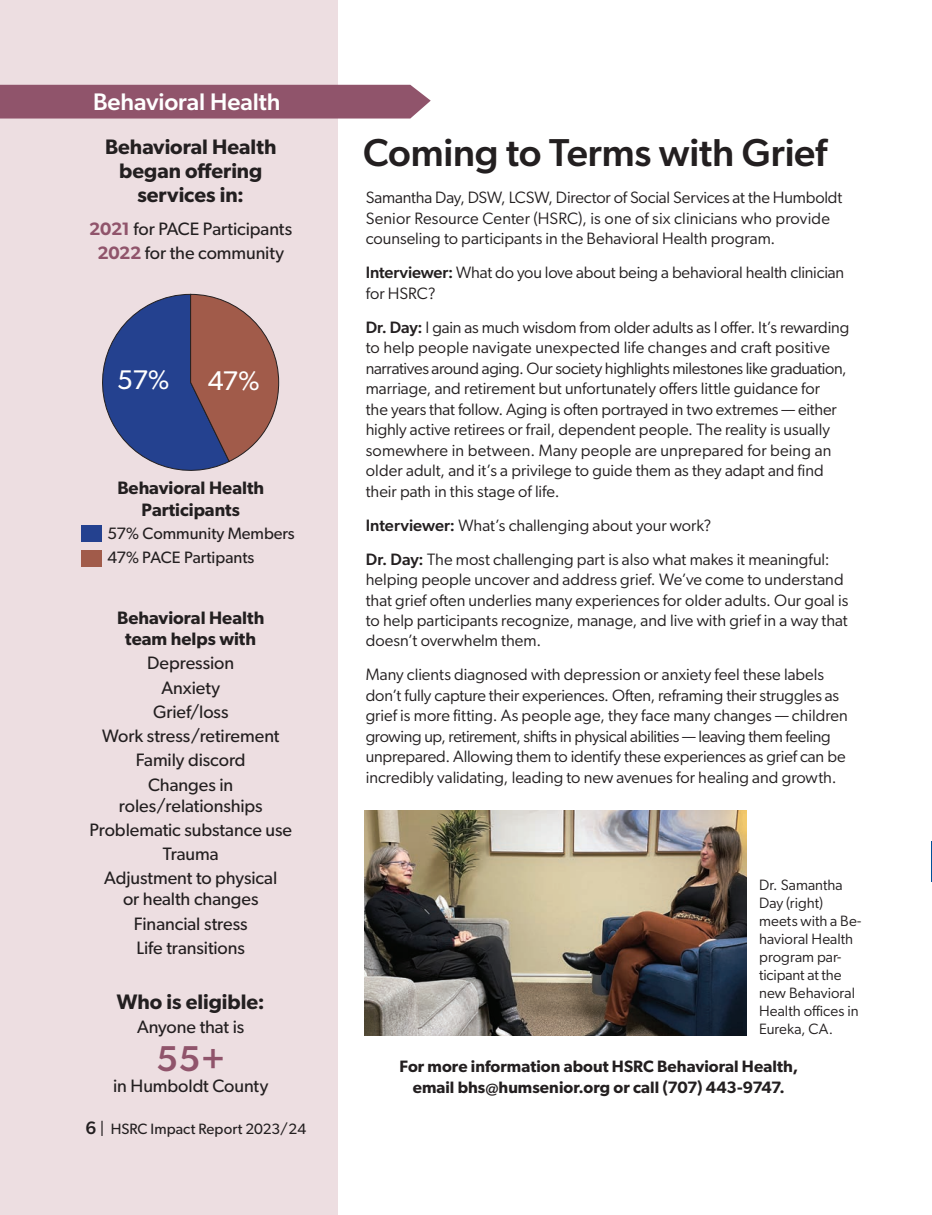
<style>
.page{position:relative;width:932px;height:1215px;background:#fff}
.page>*{position:absolute;margin:0;border:0;box-sizing:border-box;transform-origin:0 0}
.t1{font:500 39px "Gibson";letter-spacing:-.01em;color:#231f20}
.t2{font:500 36px "Gibson";color:#90546b}
.t3{font:27px "Gibson";color:#fff}
.t4{font:500 24px "Gibson";letter-spacing:-.005em;color:#fff}
.t5{font:600 21px/24px "Gibson";color:#231f20;text-align:center}
.t6{font:18px/24.3px "Gibson";letter-spacing:-.005em;color:#231f20;text-align:center}
.t7{font:600 18px/21px "Gibson";color:#231f20;text-align:center}
.t8{font:16.5px/20.5px "Gibson";letter-spacing:-.005em;color:#231f20}
.t9{font:600 16.5px/21px "Gibson";letter-spacing:.005em;color:#231f20;text-align:center}
.t10{font:16.5px/23.9px "Gibson";color:#231f20}
.t11{font:15px/18px "Gibson";color:#231f20}
.t12{font:15px "Gibson";letter-spacing:.005em;color:#231f20}
.s1{font-weight:600;color:#90546b}
.s2{font-weight:500;font-size:18px}
.s3{font-size:16.5px}
.s4{font-weight:500}
</style>
<div class="page">
<div style="left:0;top:0;width:338px;height:1215px;background:#eddee1"></div>
<div style="left:0;top:85px;width:430px;height:34px;background:#90546b"></div>
<img style="left:364px;top:810px;width:382px;height:226px">
<div style="left:82px;top:525px;width:20px;height:17px;background:#24418f"></div>
<div style="left:82px;top:550px;width:20px;height:17px;background:#a15b4a"></div>
<svg style="left:102px;top:293px;width:177px;height:178px"></svg>
<hr style="left:931px;top:841px;width:1px;height:41px;background:#01529a">
<h3 class="t4" style="left:93px;top:87px;width:189px">Behavioral Health</h3>
<p class="t5" style="left:105px;top:134px;width:173px">Behavioral Health began offering services in:</p>
<p class="t6" style="left:89px;top:217px;width:204px"><span class="s1">2021</span> for PACE Participants<br><span class="s1">2022</span> for the community</p>
<h3 class="t3" style="left:117px;top:364px;width:54px">57%</h3>
<h3 class="t3" style="left:208px;top:365px;width:53px">47%</h3>
<p class="t7" style="left:117px;top:476px;width:148px;line-height:22.5px">Behavioral Health<br>Participants</p>
<p class="t10" style="left:107px;top:521px;width:189px">57% Community Members<br>47% PACE Partipants</p>
<p class="t7" style="left:117px;top:607px;width:149px">Behavioral Health team helps with</p>
<p class="t6" style="left:102px;top:651px;width:179px">Depression<br>Anxiety<br>Grief/loss<br>Work stress/retirement<br>Family discord<br>Changes in</p>
<p class="t6" style="left:89px;top:793px;width:204px">roles/relationships<br>Problematic substance use<br>Trauma<br>Adjustment to physical</p>
<p class="t6" style="left:123px;top:887px;width:137px">or health changes<br>Financial stress<br>Life transitions</p>
<p class="t5" style="left:117px;top:989px;width:149px">Who is eligible:</p>
<p class="t6" style="left:137px;top:1015px;width:109px">Anyone that is</p>
<h2 class="t2" style="left:156px;top:1037px;width:71px">55+</h2>
<p class="t6" style="left:113px;top:1073px;width:157px">in Humboldt County</p>
<p class="t12" style="left:86px;top:1120px;width:222px"><span class="s2">6</span> <span class="s3">|</span> HSRC Impact Report 2023/24</p>
<h1 class="t1" style="left:363px;top:130px;width:465px">Coming to Terms with Grief</h1>
<p class="t8" style="left:366px;top:187px;width:478px">Samantha Day, DSW, LCSW, Director of Social Services at the Humboldt<br>Senior Resource Center (HSRC), is one of six clinicians who provide counseling to participants in the Behavioral Health program.</p>
<p class="t8" style="left:366px;top:262px;width:480px"><span class="s4">Interviewer:</span> What do you love about being a behavioral health clinician for HSRC?</p>
<p class="t8" style="left:366px;top:317px;width:485px"><span class="s4">Dr. Day:</span> I gain as much wisdom from older adults as I offer. It’s rewarding to help people navigate unexpected life changes and craft positive narratives around aging. Our society highlights milestones like graduation, marriage, and retirement but unfortunately offers little guidance for<br>the years that follow. Aging is often portrayed in two extremes — either highly active retirees or frail, dependent people. The reality is usually somewhere in between. Many people are unprepared for being an older adult, and it’s a privilege to guide them as they adapt and find their path in this stage of life.</p>
<p class="t8" style="left:366px;top:508px;width:465px;line-height:33.9px"><span class="s4">Interviewer:</span> What’s challenging about your work?<br><span class="s4">Dr. Day:</span> The most challenging part is also what makes it meaningful:</p>
<p class="t8" style="left:366px;top:569px;width:484px">helping people uncover and address grief. We’ve come to understand that grief often underlies many experiences for older adults. Our goal is to help participants recognize, manage, and live with grief in a way that doesn’t overwhelm them.</p>
<p class="t8" style="left:366px;top:664px;width:483px">Many clients diagnosed with depression or anxiety feel these labels don’t fully capture their experiences. Often, reframing their struggles as grief is more fitting. As people age, they face many changes — children growing up, retirement, shifts in physical abilities — leaving them feeling unprepared. Allowing them to identify these experiences as grief can be incredibly validating, leading to new avenues for healing and growth.</p>
<p class="t11" style="left:759px;top:876px;width:104px">Dr. Samantha<br>Day (right) meets with a Be&shy;havioral Health program par&shy;ticipant at the new Behavioral<br>Health offices in<br>Eureka, CA.</p>
<p class="t9" style="left:399px;top:1056px;width:400px">For more information about HSRC Behavioral Health, email bhs@humsenior.org or call (707) 443-9747.</p>
</div>
